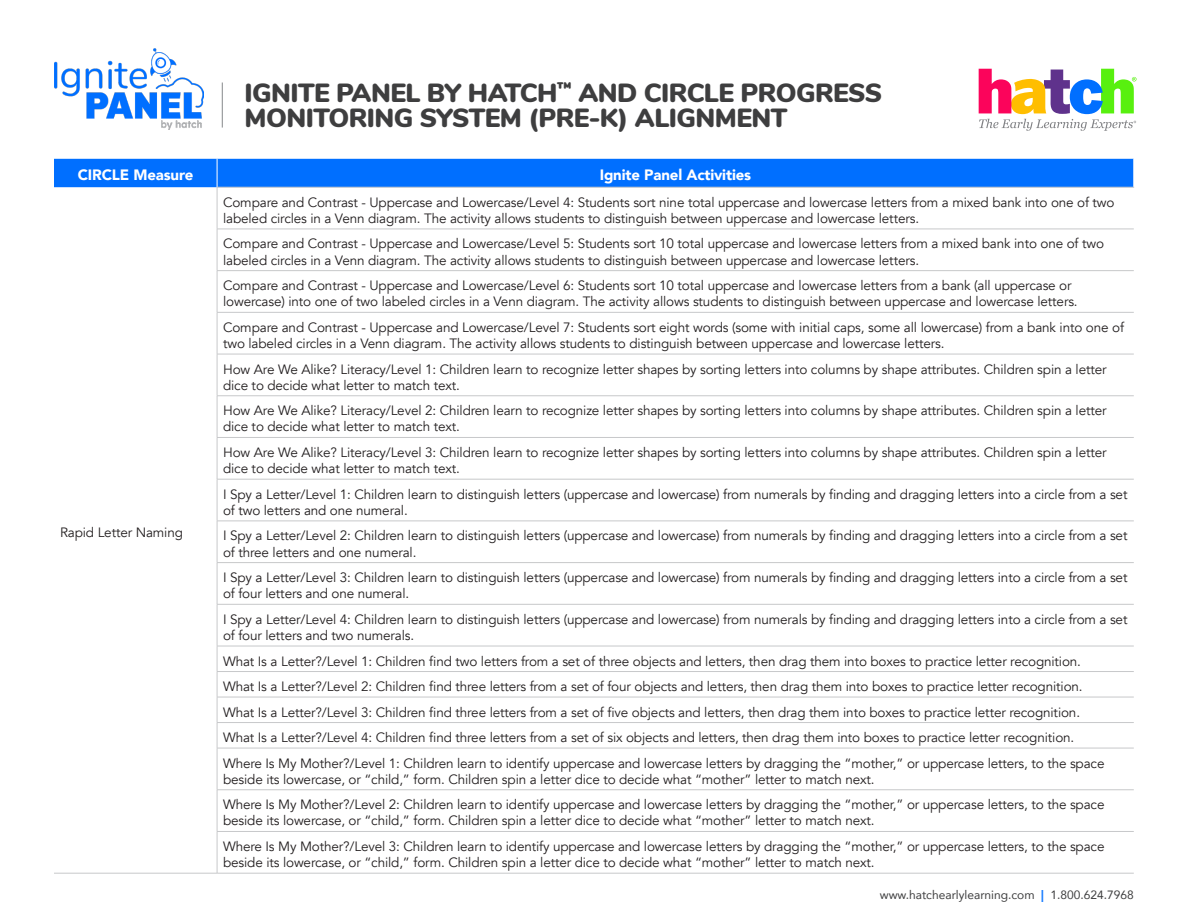
<style>
.page{position:relative;width:1188px;height:918px;background:#fff}
.page>*{position:absolute;margin:0;border:0;box-sizing:border-box;transform-origin:0 0}
.t1{font:900 26.25px/25.5px "Nunito";letter-spacing:-.02em;color:#3e3e3f}
.t2{font:900 15px "Avenir";letter-spacing:-.01em;color:#fff}
.t3{font:13.5px/16.2px "Avenir";letter-spacing:-.01em;color:#231f20}
.t4{font:12px "Avenir";color:#3e3e3f}
.s1{font-weight:900;color:#1a7dff}
</style>
<div class="page">
<div style="left:54px;top:159px;width:1080px;height:28px;background:#006fff"></div>
<hr style="left:217px;top:187px;width:917px;height:1px;background:#c7c8ca">
<hr style="left:217px;top:187px;width:1px;height:42px;background:#c7c8ca">
<hr style="left:217px;top:229px;width:1px;height:41px;background:#c7c8ca">
<hr style="left:217px;top:271px;width:1px;height:41px;background:#c7c8ca">
<hr style="left:217px;top:313px;width:1px;height:41px;background:#c7c8ca">
<hr style="left:217px;top:354px;width:1px;height:42px;background:#c7c8ca">
<hr style="left:217px;top:396px;width:1px;height:41px;background:#c7c8ca">
<hr style="left:217px;top:438px;width:1px;height:41px;background:#c7c8ca">
<hr style="left:217px;top:479px;width:1px;height:42px;background:#c7c8ca">
<hr style="left:217px;top:521px;width:1px;height:41px;background:#c7c8ca">
<hr style="left:217px;top:563px;width:1px;height:41px;background:#c7c8ca">
<hr style="left:217px;top:604px;width:1px;height:42px;background:#c7c8ca">
<svg style="left:217px;top:647px;width:1px;height:101px"></svg>
<hr style="left:217px;top:748px;width:1px;height:42px;background:#c7c8ca">
<hr style="left:217px;top:790px;width:1px;height:41px;background:#c7c8ca">
<hr style="left:217px;top:832px;width:1px;height:41px;background:#c7c8ca">
<hr style="left:217px;top:229px;width:917px;height:1px;background:#c7c8ca">
<hr style="left:217px;top:270px;width:917px;height:1px;background:#c7c8ca">
<hr style="left:217px;top:312px;width:917px;height:1px;background:#c7c8ca">
<hr style="left:217px;top:354px;width:917px;height:1px;background:#c7c8ca">
<hr style="left:217px;top:396px;width:917px;height:1px;background:#c7c8ca">
<hr style="left:217px;top:437px;width:917px;height:1px;background:#c7c8ca">
<hr style="left:217px;top:479px;width:917px;height:1px;background:#c7c8ca">
<hr style="left:217px;top:521px;width:917px;height:1px;background:#c7c8ca">
<hr style="left:217px;top:562px;width:917px;height:1px;background:#c7c8ca">
<hr style="left:217px;top:604px;width:917px;height:1px;background:#c7c8ca">
<hr style="left:217px;top:646px;width:917px;height:1px;background:#c7c8ca">
<hr style="left:217px;top:671px;width:917px;height:1px;background:#c7c8ca">
<hr style="left:217px;top:697px;width:917px;height:1px;background:#c7c8ca">
<hr style="left:217px;top:722px;width:917px;height:1px;background:#c7c8ca">
<hr style="left:217px;top:748px;width:917px;height:1px;background:#c7c8ca">
<hr style="left:217px;top:790px;width:917px;height:1px;background:#c7c8ca">
<hr style="left:217px;top:831px;width:917px;height:1px;background:#c7c8ca">
<hr style="left:54px;top:873px;width:163px;height:1px;background:#c7c8ca">
<hr style="left:217px;top:873px;width:917px;height:1px;background:#c7c8ca">
<hr style="left:222px;top:83px;width:1px;height:45px;background:#939598">
<svg style="left:979px;top:69px;width:158px;height:62px"></svg>
<img style="left:54px;top:49px;width:149px;height:80px">
<p class="t1" style="left:244px;top:79px;width:639px">IGNITE PANEL BY HATCH<sup>™</sup> AND CIRCLE PROGRESS<br>MONITORING SYSTEM (PRE-K) ALIGNMENT</p>
<p class="t2" style="left:78px;top:162px;width:117px">CIRCLE Measure</p>
<p class="t2" style="left:600px;top:162px;width:153px">Ignite Panel Activities</p>
<p class="t3" style="left:60px;top:524px;width:125px">Rapid Letter Naming</p>
<p class="t3" style="left:223px;top:194px;width:893px">Compare and Contrast - Uppercase and Lowercase/Level 4: Students sort nine total uppercase and lowercase letters from a mixed bank into one of two labeled circles in a Venn diagram. The activity allows students to distinguish between uppercase and lowercase letters.</p>
<p class="t3" style="left:223px;top:236px;width:882px">Compare and Contrast - Uppercase and Lowercase/Level 5: Students sort 10 total uppercase and lowercase letters from a mixed bank into one of two labeled circles in a Venn diagram. The activity allows students to distinguish between uppercase and lowercase letters.</p>
<p class="t3" style="left:223px;top:278px;width:856px">Compare and Contrast - Uppercase and Lowercase/Level 6: Students sort 10 total uppercase and lowercase letters from a bank (all uppercase or lowercase) into one of two labeled circles in a Venn diagram. The activity allows students to distinguish between uppercase and lowercase letters.</p>
<p class="t3" style="left:223px;top:319px;width:902px">Compare and Contrast - Uppercase and Lowercase/Level 7: Students sort eight words (some with initial caps, some all lowercase) from a bank into one of two labeled circles in a Venn diagram. The activity allows students to distinguish between uppercase and lowercase letters.</p>
<p class="t3" style="left:223px;top:361px;width:885px">How Are We Alike? Literacy/Level 1: Children learn to recognize letter shapes by sorting letters into columns by shape attributes. Children spin a letter dice to decide what letter to match text.</p>
<p class="t3" style="left:223px;top:403px;width:885px">How Are We Alike? Literacy/Level 2: Children learn to recognize letter shapes by sorting letters into columns by shape attributes. Children spin a letter dice to decide what letter to match text.</p>
<p class="t3" style="left:223px;top:444px;width:885px">How Are We Alike? Literacy/Level 3: Children learn to recognize letter shapes by sorting letters into columns by shape attributes. Children spin a letter dice to decide what letter to match text.</p>
<p class="t3" style="left:223px;top:486px;width:906px">I Spy a Letter/Level 1: Children learn to distinguish letters (uppercase and lowercase) from numerals by finding and dragging letters into a circle from a set of two letters and one numeral.</p>
<p class="t3" style="left:223px;top:528px;width:906px">I Spy a Letter/Level 2: Children learn to distinguish letters (uppercase and lowercase) from numerals by finding and dragging letters into a circle from a set of three letters and one numeral.</p>
<p class="t3" style="left:223px;top:570px;width:906px">I Spy a Letter/Level 3: Children learn to distinguish letters (uppercase and lowercase) from numerals by finding and dragging letters into a circle from a set of four letters and one numeral.</p>
<p class="t3" style="left:223px;top:611px;width:906px">I Spy a Letter/Level 4: Children learn to distinguish letters (uppercase and lowercase) from numerals by finding and dragging letters into a circle from a set of four letters and two numerals.</p>
<p class="t3" style="left:223px;top:653px;width:859px">What Is a Letter?/Level 1: Children find two letters from a set of three objects and letters, then drag them into boxes to practice letter recognition.</p>
<p class="t3" style="left:223px;top:679px;width:861px">What Is a Letter?/Level 2: Children find three letters from a set of four objects and letters, then drag them into boxes to practice letter recognition.</p>
<p class="t3" style="left:223px;top:704px;width:859px">What Is a Letter?/Level 3: Children find three letters from a set of five objects and letters, then drag them into boxes to practice letter recognition.</p>
<p class="t3" style="left:223px;top:730px;width:853px">What Is a Letter?/Level 4: Children find three letters from a set of six objects and letters, then drag them into boxes to practice letter recognition.</p>
<p class="t3" style="left:223px;top:755px;width:883px">Where Is My Mother?/Level 1: Children learn to identify uppercase and lowercase letters by dragging the “mother,” or uppercase letters, to the space beside its lowercase, or “child,” form. Children spin a letter dice to decide what “mother” letter to match next.</p>
<p class="t3" style="left:223px;top:797px;width:883px">Where Is My Mother?/Level 2: Children learn to identify uppercase and lowercase letters by dragging the “mother,” or uppercase letters, to the space beside its lowercase, or “child,” form. Children spin a letter dice to decide what “mother” letter to match next.</p>
<p class="t3" style="left:223px;top:838px;width:883px">Where Is My Mother?/Level 3: Children learn to identify uppercase and lowercase letters by dragging the “mother,” or uppercase letters, to the space beside its lowercase, or “child,” form. Children spin a letter dice to decide what “mother” letter to match next.</p>
<p class="t4" style="left:880px;top:885px;width:256px">www.hatchearlylearning.com <span class="s1">|</span> 1.800.624.7968</p>
</div>
